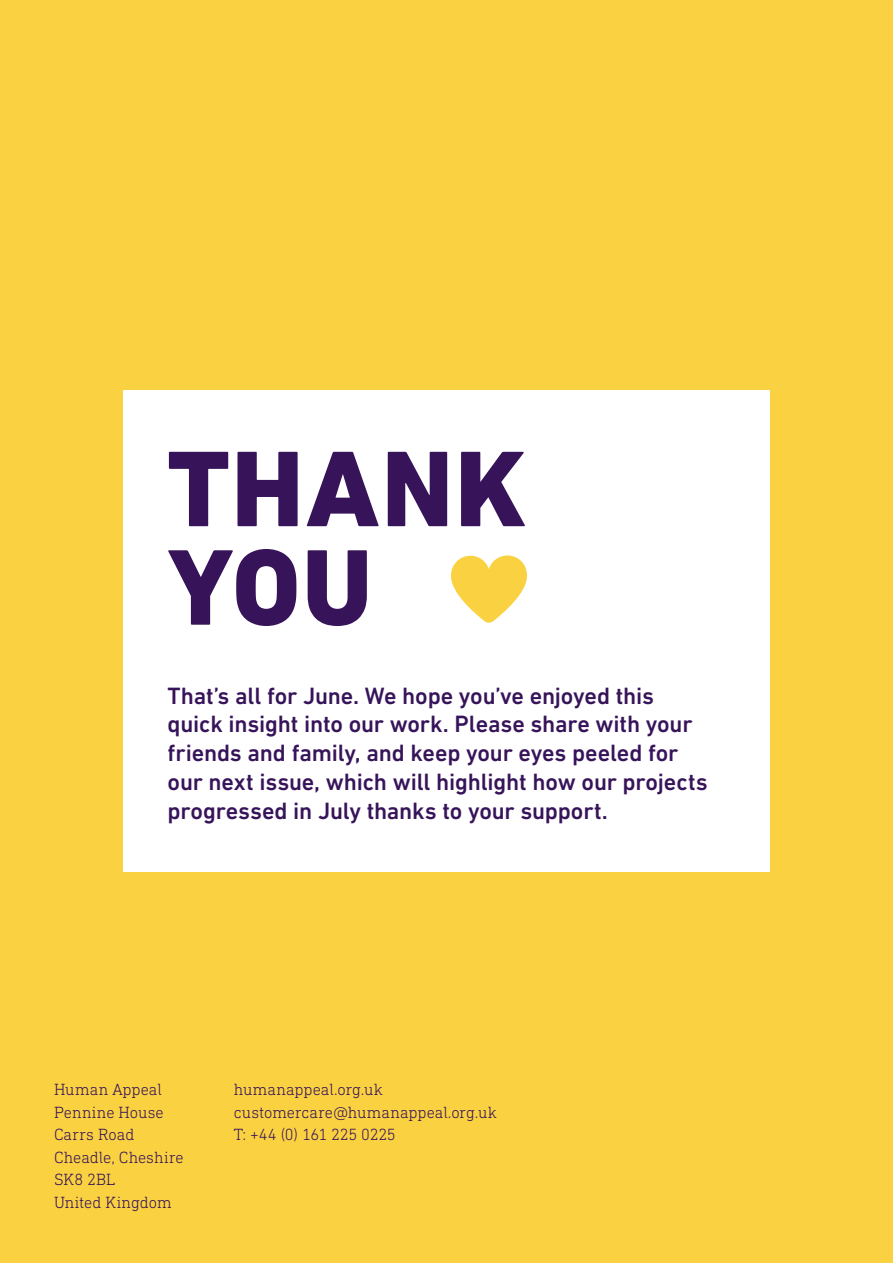
<style>
.page{position:relative;width:893px;height:1263px;background:#fad241}
.page>*{position:absolute;margin:0;border:0;box-sizing:border-box;transform-origin:0 0}
.t1{font:800 109.35px/98.6px "DIN Next LT Pro";letter-spacing:.015em;color:#37145a}
.Sub_Heading{font:500 24px/28.8px "DIN Next LT Pro";letter-spacing:-.005em;color:#37145a}
.t2{font:300 16.5px "DIN Next Slab Pro";color:#37145a}
</style>
<div class="page">
<div style="left:123px;top:391px;width:647px;height:481px;background:#fff"></div>
<svg style="left:451px;top:555px;width:76px;height:68px"></svg>
<p class="t1" style="left:168px;top:440px;width:361px">THANK<br>YOU</p>
<p class="Sub_Heading" style="left:168px;top:681px;width:542px">That’s all for June. We hope you’ve enjoyed this quick insight into our work. Please share with your friends and family, and keep your eyes peeled for our next issue, which will highlight how our projects progressed in July thanks to your support.</p>
<p class="t2" style="left:54px;top:1080px;width:109px">Human Appeal</p>
<p class="t2" style="left:54px;top:1103px;width:111px">Pennine House</p>
<p class="t2" style="left:54px;top:1125px;width:82px">Carrs Road</p>
<p class="t2" style="left:54px;top:1148px;width:131px">Cheadle, Cheshire</p>
<p class="t2" style="left:54px;top:1170px;width:63px">SK8 2BL</p>
<p class="t2" style="left:54px;top:1193px;width:119px">United Kingdom</p>
<p class="t2" style="left:234px;top:1080px;width:150px">humanappeal.org.uk</p>
<p class="t2" style="left:234px;top:1103px;width:264px">customercare@humanappeal.org.uk</p>
<p class="t2" style="left:234px;top:1125px;width:163px">T: +44 (0) 161 225 0225</p>
</div>
